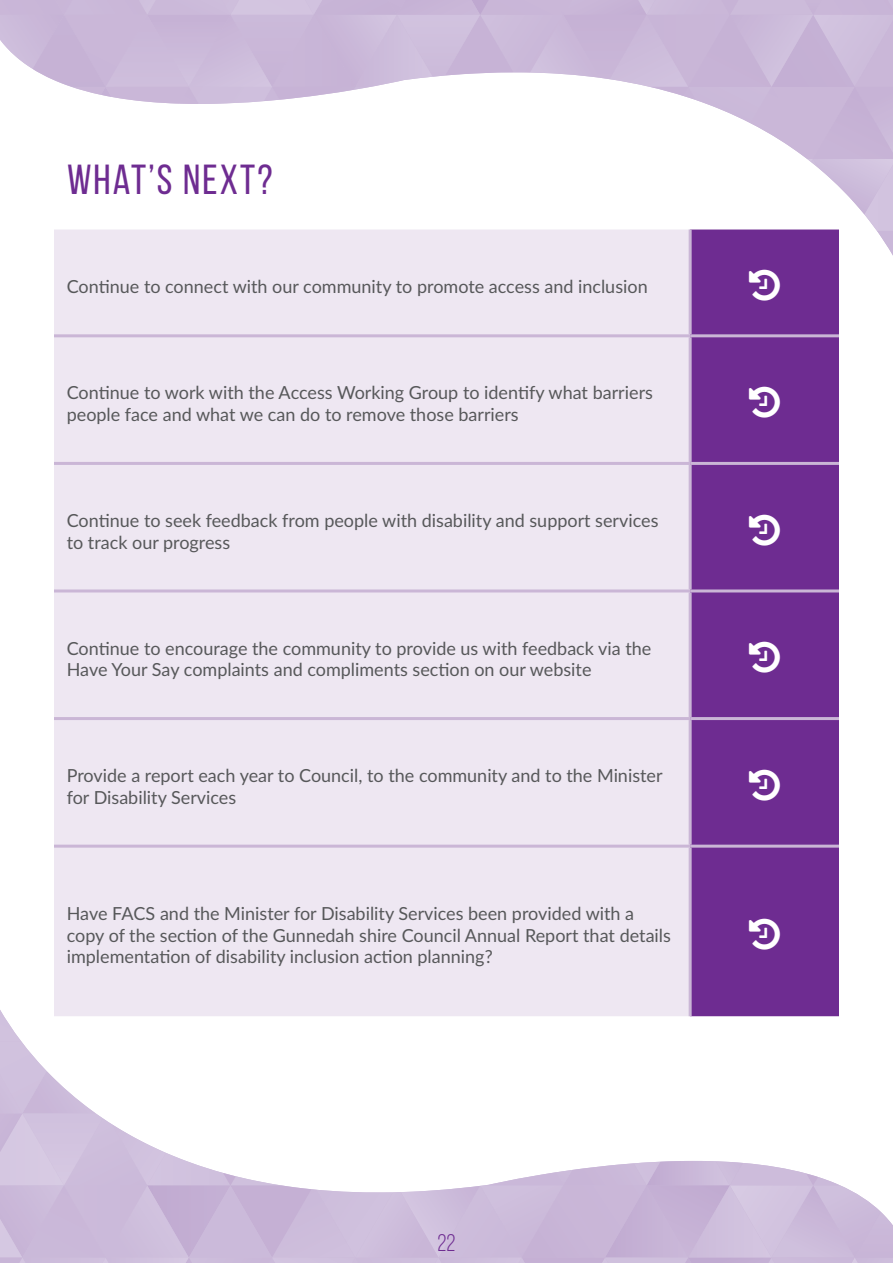
<style>
.page{position:relative;width:893px;height:1263px;background:#fff}
.page>*{position:absolute;margin:0;border:0;box-sizing:border-box;transform-origin:0 0}
.t1{font:42px "Bebas Neue";letter-spacing:.05em;color:#6e2c91}
.t2{font:24px "Bebas Neue";color:#6e2c91}
.t3{font:18px/21.6px "Lato";color:#57585a}
</style>
<div class="page">
<svg style="left:0;top:0;width:893px;height:256px"></svg>
<svg style="left:0;top:1010px;width:893px;height:253px"></svg>
<div style="left:54px;top:230px;width:635px;height:786px;background:#eee7f2"></div>
<div style="left:692px;top:230px;width:147px;height:786px;background:#6e2c91"></div>
<hr style="left:689px;top:230px;width:3px;height:104px;background:#cab6d6">
<hr style="left:54px;top:334px;width:636px;height:3px;background:#cab6d6">
<hr style="left:690px;top:334px;width:149px;height:3px;background:#cab6d6">
<hr style="left:689px;top:337px;width:3px;height:125px;background:#cab6d6">
<hr style="left:54px;top:462px;width:636px;height:3px;background:#cab6d6">
<hr style="left:690px;top:462px;width:149px;height:3px;background:#cab6d6">
<hr style="left:689px;top:465px;width:3px;height:124px;background:#cab6d6">
<hr style="left:54px;top:589px;width:636px;height:3px;background:#cab6d6">
<hr style="left:690px;top:589px;width:149px;height:3px;background:#cab6d6">
<hr style="left:689px;top:592px;width:3px;height:125px;background:#cab6d6">
<hr style="left:54px;top:717px;width:636px;height:3px;background:#cab6d6">
<hr style="left:690px;top:717px;width:149px;height:3px;background:#cab6d6">
<hr style="left:689px;top:720px;width:3px;height:125px;background:#cab6d6">
<hr style="left:54px;top:845px;width:636px;height:3px;background:#cab6d6">
<hr style="left:690px;top:845px;width:149px;height:3px;background:#cab6d6">
<hr style="left:689px;top:848px;width:3px;height:168px;background:#cab6d6">
<svg style="left:749px;top:269px;width:31px;height:32px"></svg>
<svg style="left:749px;top:386px;width:31px;height:32px"></svg>
<svg style="left:749px;top:514px;width:31px;height:31px"></svg>
<svg style="left:749px;top:641px;width:31px;height:32px"></svg>
<svg style="left:749px;top:769px;width:31px;height:31px"></svg>
<svg style="left:749px;top:918px;width:31px;height:31px"></svg>
<p class="t1" style="left:67px;top:156px;width:207px">WHAT’S NEXT?</p>
<p class="t3" style="left:67px;top:275px;width:582px">Continue to connect with our community to promote access and inclusion</p>
<p class="t3" style="left:67px;top:381px;width:588px">Continue to work with the Access Working Group to identify what barriers people face and what we can do to remove those barriers</p>
<p class="t3" style="left:67px;top:509px;width:593px">Continue to seek feedback from people with disability and support services to track our progress</p>
<p class="t3" style="left:67px;top:636px;width:586px">Continue to encourage the community to provide us with feedback via the<br>Have Your Say complaints and compliments section on our website</p>
<p class="t3" style="left:67px;top:764px;width:597px">Provide a report each year to Council, to the community and to the Minister for Disability Services</p>
<p class="t3" style="left:67px;top:902px;width:606px">Have FACS and the Minister for Disability Services been provided with a copy of the section of the Gunnedah shire Council Annual Report that details implementation of disability inclusion action planning?</p>
<h2 class="t2" style="left:437px;top:1229px;width:20px">22</h2>
</div>
